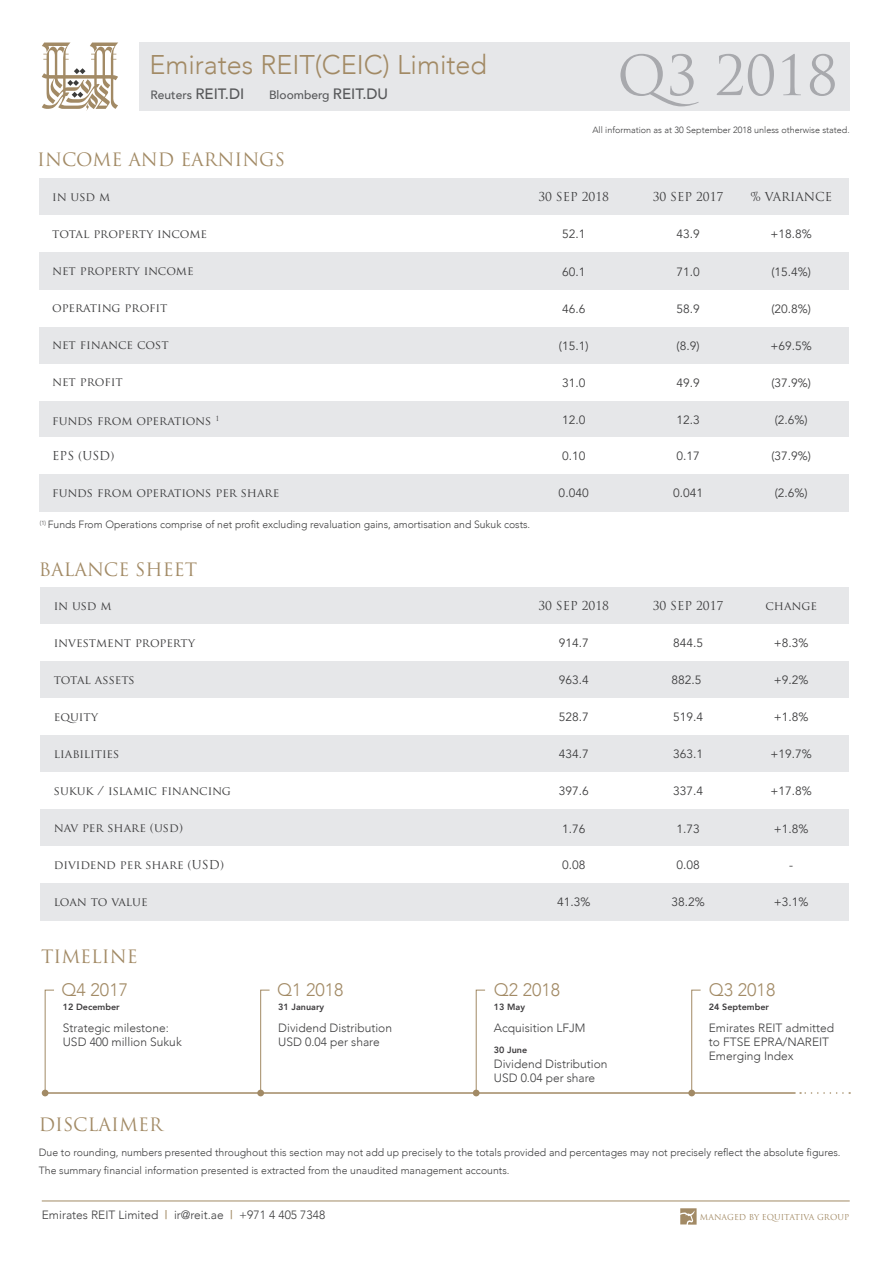
<style>
.page{position:relative;width:893px;height:1263px;background:#fff}
.page>*{position:absolute;margin:0;border:0;box-sizing:border-box;transform-origin:0 0}
.t1{font:53.85px "Trajan Pro";color:#a8a9ad}
.t2{font:300 27px "Avenir";color:#a28a65}
.t3{font:18px "Trajan Pro";color:#a28a65}
.t4{font:300 18px "Avenir";color:#a28a65}
.t5{font:12px "Trajan Pro";color:#3e3e3f}
.t6{font:12px "Avenir";color:#3e3e3f}
.t7{font:300 12px/14.4px "Avenir";color:#3e3e3f}
.t8{font:500 12px "Avenir";color:#57585a}
.t9{font:300 10.5px/18px "Avenir";color:#3e3e3f}
.t10{font:300 9px "Avenir";color:#3e3e3f}
.t11{font:800 9px "Avenir";color:#3e3c3e}
.t12{font:7.95px "Trajan Pro";color:#a28a65}
.s1{font-size:15px}
.s2{font-weight:500;color:#a28a65}
</style>
<div class="page">
<hr style="left:42px;top:1200px;width:808px;height:1px;background:#a28a65">
<svg style="left:42px;top:43px;width:76px;height:68px"></svg>
<div style="left:140px;top:43px;width:710px;height:68px;background:#e6e7e9"></div>
<div style="left:39px;top:179px;width:810px;height:37px;background:#e6e7e9"></div>
<div style="left:39px;top:253px;width:810px;height:37px;background:#e6e7e9"></div>
<div style="left:39px;top:327px;width:810px;height:37px;background:#e6e7e9"></div>
<div style="left:39px;top:401px;width:810px;height:37px;background:#e6e7e9"></div>
<div style="left:39px;top:475px;width:810px;height:37px;background:#e6e7e9"></div>
<div style="left:40px;top:587px;width:809px;height:37px;background:#e6e7e9"></div>
<div style="left:40px;top:661px;width:809px;height:38px;background:#e6e7e9"></div>
<div style="left:40px;top:736px;width:809px;height:37px;background:#e6e7e9"></div>
<div style="left:40px;top:810px;width:809px;height:37px;background:#e6e7e9"></div>
<div style="left:40px;top:884px;width:809px;height:37px;background:#e6e7e9"></div>
<svg style="left:680px;top:1208px;width:17px;height:16px"></svg>
<hr style="left:44px;top:1092px;width:752px;height:2px;background:#a28a65">
<svg style="left:800px;top:1092px;width:43px;height:2px"></svg>
<div style="left:42px;top:1089px;width:7px;height:7px;background:#a28a65;border-radius:50%"></div>
<svg style="left:44px;top:989px;width:11px;height:105px"></svg>
<div style="left:257px;top:1089px;width:7px;height:7px;background:#a28a65;border-radius:50%"></div>
<svg style="left:260px;top:989px;width:10px;height:105px"></svg>
<div style="left:473px;top:1089px;width:7px;height:7px;background:#a28a65;border-radius:50%"></div>
<svg style="left:475px;top:989px;width:11px;height:105px"></svg>
<div style="left:688px;top:1089px;width:7px;height:7px;background:#a28a65;border-radius:50%"></div>
<svg style="left:691px;top:989px;width:10px;height:105px"></svg>
<h2 class="t2" style="left:149px;top:48px;width:339px">Emirates REIT(CEIC) Limited</h2>
<p class="t8" style="left:151px;top:84px;width:95px">Reuters <span class="s1">REIT.DI</span></p>
<p class="t8" style="left:269px;top:84px;width:121px">Bloomberg <span class="s1">REIT.DU</span></p>
<h1 class="t1" style="left:617px;top:41px;width:222px">Q3 2018</h1>
<p class="t10" style="left:592px;top:124px;width:259px">All information as at 30 September 2018 unless otherwise stated.</p>
<h3 class="t3" style="left:37px;top:148px;width:249px">INCOME AND EARNINGS</h3>
<p class="t5" style="left:52px;top:189px;width:59px">in usd m</p>
<p class="t5" style="left:538px;top:189px;width:72px">30 SEP 2018</p>
<p class="t5" style="left:653px;top:189px;width:72px">30 SEP 2017</p>
<p class="t5" style="left:750px;top:189px;width:83px">% VARIANCE</p>
<p class="t5" style="left:52px;top:226px;width:156px">total property income</p>
<p class="t5" style="left:52px;top:263px;width:143px">net property income</p>
<p class="t5" style="left:52px;top:300px;width:117px">operating profit</p>
<p class="t5" style="left:52px;top:337px;width:118px">net finance cost</p>
<p class="t5" style="left:52px;top:374px;width:72px">net profit</p>
<p class="t5" style="left:52px;top:413px;width:169px">funds from operations <sup>1</sup></p>
<p class="t5" style="left:52px;top:448px;width:64px">EPS (USD)</p>
<p class="t5" style="left:52px;top:485px;width:228px">funds from operations per share</p>
<p class="t6" style="left:562px;top:227px;width:25px">52.1</p>
<p class="t6" style="left:676px;top:227px;width:25px">43.9</p>
<p class="t6" style="left:771px;top:227px;width:43px">+18.8%</p>
<p class="t6" style="left:562px;top:264px;width:25px">60.1</p>
<p class="t6" style="left:676px;top:264px;width:25px">71.0</p>
<p class="t6" style="left:771px;top:264px;width:41px">(15.4%)</p>
<p class="t6" style="left:562px;top:301px;width:25px">46.6</p>
<p class="t6" style="left:676px;top:301px;width:25px">58.9</p>
<p class="t6" style="left:771px;top:301px;width:41px">(20.8%)</p>
<p class="t6" style="left:559px;top:338px;width:31px">(15.1)</p>
<p class="t6" style="left:677px;top:338px;width:24px">(8.9)</p>
<p class="t6" style="left:771px;top:338px;width:43px">+69.5%</p>
<p class="t6" style="left:562px;top:375px;width:25px">31.0</p>
<p class="t6" style="left:676px;top:375px;width:25px">49.9</p>
<p class="t6" style="left:771px;top:375px;width:41px">(37.9%)</p>
<p class="t6" style="left:562px;top:412px;width:25px">12.0</p>
<p class="t6" style="left:676px;top:412px;width:25px">12.3</p>
<p class="t6" style="left:775px;top:412px;width:34px">(2.6%)</p>
<p class="t6" style="left:562px;top:449px;width:25px">0.10</p>
<p class="t6" style="left:676px;top:449px;width:25px">0.17</p>
<p class="t6" style="left:771px;top:449px;width:41px">(37.9%)</p>
<p class="t6" style="left:559px;top:486px;width:32px">0.040</p>
<p class="t6" style="left:673px;top:486px;width:32px">0.041</p>
<p class="t6" style="left:775px;top:486px;width:34px">(2.6%)</p>
<p class="t9" style="left:40px;top:516px;width:492px"><sup>(1)</sup> Funds From Operations comprise of net profit excluding revaluation gains, amortisation and Sukuk costs.</p>
<h3 class="t3" style="left:39px;top:558px;width:160px">BALANCE SHEET</h3>
<p class="t5" style="left:54px;top:598px;width:59px">in usd m</p>
<p class="t5" style="left:538px;top:598px;width:72px">30 SEP 2018</p>
<p class="t5" style="left:653px;top:598px;width:72px">30 SEP 2017</p>
<p class="t5" style="left:765px;top:598px;width:53px">change</p>
<p class="t5" style="left:54px;top:635px;width:143px">investment property</p>
<p class="t6" style="left:559px;top:636px;width:32px">914.7</p>
<p class="t6" style="left:673px;top:636px;width:32px">844.5</p>
<p class="t6" style="left:774px;top:636px;width:36px">+8.3%</p>
<p class="t5" style="left:54px;top:672px;width:83px">total assets</p>
<p class="t6" style="left:559px;top:673px;width:32px">963.4</p>
<p class="t6" style="left:671px;top:673px;width:32px">882.5</p>
<p class="t6" style="left:774px;top:673px;width:36px">+9.2%</p>
<p class="t5" style="left:54px;top:709px;width:46px">equity</p>
<p class="t6" style="left:559px;top:710px;width:32px">528.7</p>
<p class="t6" style="left:673px;top:710px;width:32px">519.4</p>
<p class="t6" style="left:774px;top:710px;width:36px">+1.8%</p>
<p class="t5" style="left:54px;top:746px;width:67px">liabilities</p>
<p class="t6" style="left:559px;top:747px;width:32px">434.7</p>
<p class="t6" style="left:673px;top:747px;width:32px">363.1</p>
<p class="t6" style="left:771px;top:747px;width:43px">+19.7%</p>
<p class="t5" style="left:54px;top:783px;width:179px">sukuk / islamic financing</p>
<p class="t6" style="left:559px;top:784px;width:32px">397.6</p>
<p class="t6" style="left:673px;top:784px;width:32px">337.4</p>
<p class="t6" style="left:771px;top:784px;width:43px">+17.8%</p>
<p class="t5" style="left:54px;top:820px;width:131px">nav per share (usd)</p>
<p class="t6" style="left:562px;top:821px;width:25px">1.76</p>
<p class="t6" style="left:676px;top:821px;width:25px">1.73</p>
<p class="t6" style="left:774px;top:821px;width:36px">+1.8%</p>
<p class="t5" style="left:54px;top:857px;width:172px">dividend per share (USD)</p>
<p class="t6" style="left:562px;top:858px;width:25px">0.08</p>
<p class="t6" style="left:676px;top:858px;width:25px">0.08</p>
<p class="t6" style="left:789px;top:858px;width:5px">-</p>
<p class="t5" style="left:54px;top:894px;width:95px">loan to value</p>
<p class="t6" style="left:557px;top:895px;width:35px">41.3%</p>
<p class="t6" style="left:671px;top:895px;width:35px">38.2%</p>
<p class="t6" style="left:774px;top:895px;width:36px">+3.1%</p>
<h3 class="t3" style="left:41px;top:945px;width:98px">TIMELINE</h3>
<h3 class="t4" style="left:62px;top:979px;width:68px">Q4 2017</h3>
<h3 class="t4" style="left:494px;top:979px;width:68px">Q2 2018</h3>
<p class="t11" style="left:63px;top:1000px;width:58px">12 December</p>
<p class="t7" style="left:63px;top:1020px;width:120px">Strategic milestone:<br>USD 400 million Sukuk</p>
<h3 class="t4" style="left:277px;top:979px;width:68px">Q1 2018</h3>
<p class="t11" style="left:278px;top:1000px;width:47px">31 January</p>
<p class="t7" style="left:278px;top:1020px;width:115px">Dividend Distribution<br>USD 0.04 per share</p>
<p class="t11" style="left:494px;top:1000px;width:33px">13 May</p>
<p class="t7" style="left:494px;top:1020px;width:93px">Acquisition LFJM</p>
<p class="t11" style="left:494px;top:1043px;width:35px">30 June</p>
<p class="t7" style="left:494px;top:1056px;width:115px">Dividend Distribution<br>USD 0.04 per share</p>
<h3 class="t3" style="left:39px;top:1113px;width:125px">DISCLAIMER</h3>
<h3 class="t4" style="left:709px;top:979px;width:68px">Q3 2018</h3>
<p class="t11" style="left:709px;top:1000px;width:62px">24 September</p>
<p class="t7" style="left:709px;top:1020px;width:127px">Emirates REIT admitted to FTSE EPRA/NAREIT<br>Emerging Index</p>
<p class="t9" style="left:39px;top:1143px;width:803px">Due to rounding, numbers presented throughout this section may not add up precisely to the totals provided and percentages may not precisely reflect the absolute figures.<br>The summary financial information presented is extracted from the unaudited management accounts.</p>
<p class="t7" style="left:42px;top:1207px;width:285px">Emirates REIT Limited <span class="s2">|</span> ir@reit.ae <span class="s2">|</span> +971 4 405 7348</p>
<p class="t12" style="left:700px;top:1212px;width:151px">MANAGED BY EQUITATIVA GROUP</p>
</div>
